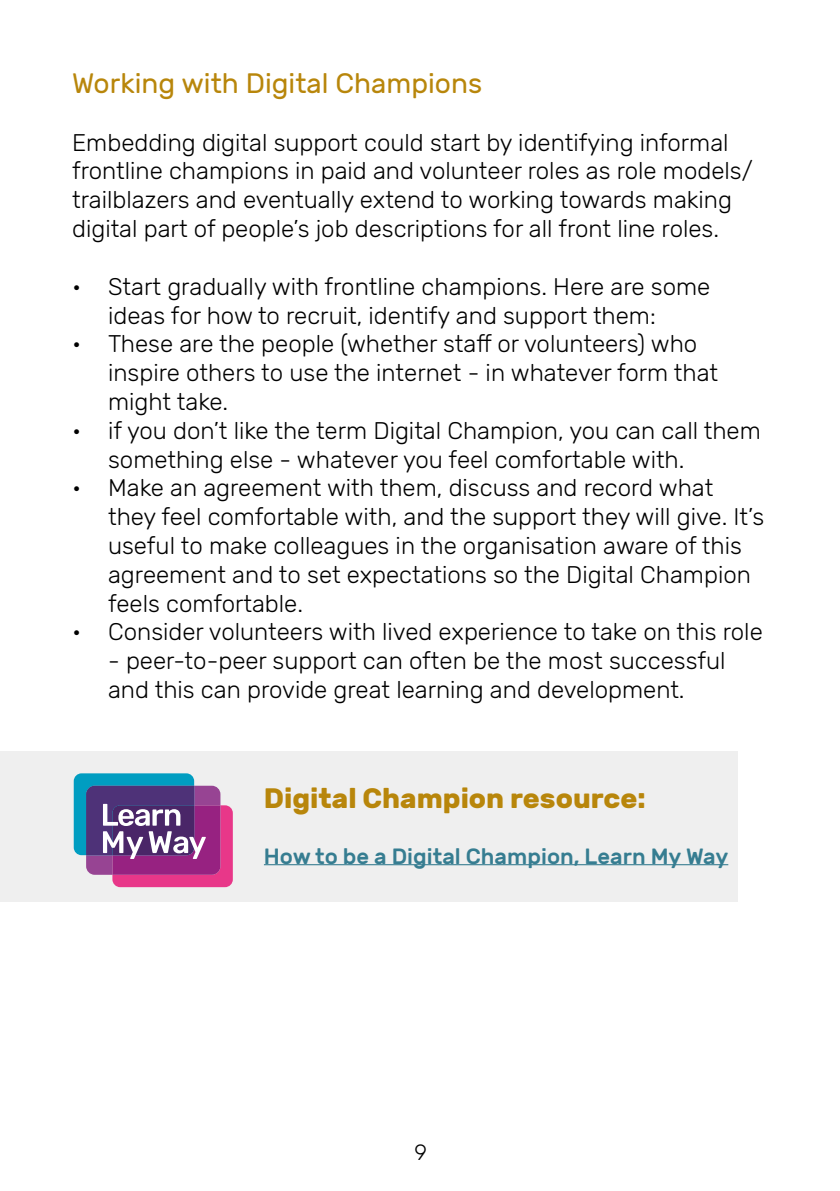
<style>
.page{position:relative;width:840px;height:1191px;background:#fff}
.page>*{position:absolute;margin:0;border:0;box-sizing:border-box;transform-origin:0 0}
.t1{font:28px "Rubik";color:#b8860b}
.t2{font:700 28px "Rubik";color:#b8860b}
.t3{font:300 24px/28.8px "Rubik";color:#000}
.t4{font:500 22px "Rubik";color:#367d91}
.t5{font:300 22px "Rubik";color:#000}
</style>
<div class="page">
<div style="left:0;top:751px;width:737px;height:150px;background:#efefef"></div>
<hr style="left:264px;top:864px;width:464px;height:1px;background:#367d91">
<svg style="left:74px;top:773px;width:159px;height:114px"></svg>
<p class="t1" style="left:72px;top:68px;width:411px">Working with Digital Champions</p>
<p class="t3" style="left:72px;top:129px;width:681px">Embedding digital support could start by identifying informal frontline champions in paid and volunteer roles as role models/ trailblazers and eventually extend to working towards making digital part of people’s job descriptions for all front line roles.</p>
<p class="t3" style="left:108px;top:273px;width:603px;text-indent:-36px">• Start gradually with frontline champions. Here are some ideas for how to recruit, identify and support them:</p>
<p class="t3" style="left:108px;top:330px;width:611px;text-indent:-36px">• These are the people (whether staff or volunteers) who inspire others to use the internet - in whatever form that might take.</p>
<p class="t3" style="left:108px;top:417px;width:654px;text-indent:-36px">• if you don’t like the term Digital Champion, you can call them something else - whatever you feel comfortable with.</p>
<p class="t3" style="left:108px;top:474px;width:657px;text-indent:-36px">• Make an agreement with them, discuss and record what they feel comfortable with, and the support they will give. It’s useful to make colleagues in the organisation aware of this agreement and to set expectations so the Digital Champion feels comfortable.</p>
<p class="t3" style="left:72px;top:618px;width:691px">• Consider volunteers with lived experience to take on this role</p>
<p class="t3" style="left:108px;top:647px;width:618px">- peer-to-peer support can often be the most successful and this can provide great learning and development.</p>
<p class="t2" style="left:264px;top:782px;width:383px">Digital Champion resource:</p>
<p class="t4" style="left:264px;top:843px;width:465px">How to be a Digital Champion, Learn My Way</p>
<p class="t5" style="left:414px;top:1140px;width:14px">9</p>
</div>
